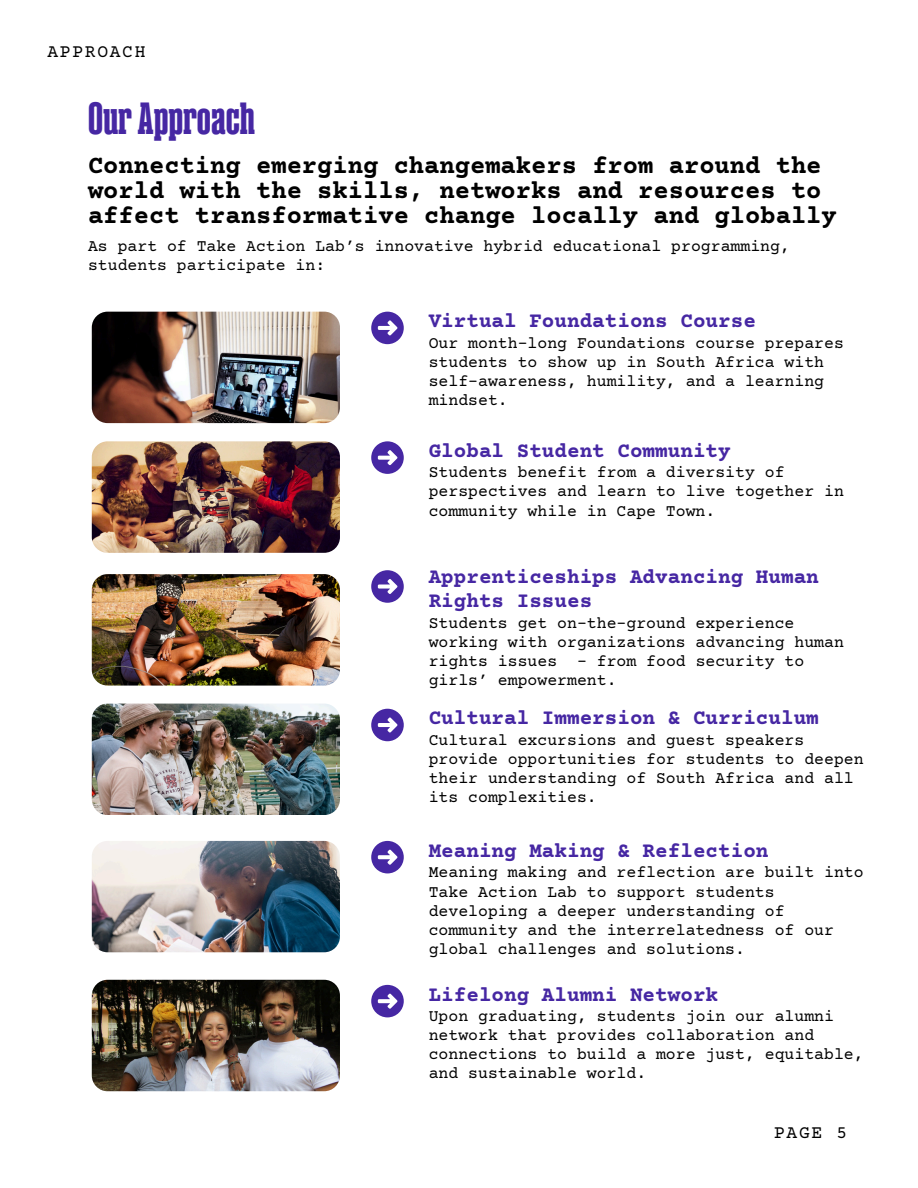
<style>
.page{position:relative;width:918px;height:1188px;background:#fff}
.page>*{position:absolute;margin:0;border:0;box-sizing:border-box;transform-origin:0 0}
.t1{font:800 45px "Magno Serif";color:#4627a3}
.t2{font:700 25.5px/24.8px "Courier Prime";color:#000}
.t3{font:700 21px/24.8px "Courier Prime";color:#4627a3}
.t4{font:18px "Courier Prime";letter-spacing:.095em;color:#000}
.t5{font:16.5px/19.2px "Courier Prime";color:#000}
</style>
<div class="page">
<img style="left:92px;top:441px;width:248px;height:112px;border-radius:16px">
<img style="left:92px;top:574px;width:248px;height:111px;border-radius:16px">
<img style="left:92px;top:704px;width:248px;height:111px;border-radius:16px">
<img style="left:92px;top:841px;width:248px;height:111px;border-radius:16px">
<img style="left:92px;top:980px;width:248px;height:111px;border-radius:16px">
<img style="left:92px;top:312px;width:248px;height:111px;border-radius:16px">
<svg style="left:371px;top:312px;width:33px;height:32px"></svg>
<svg style="left:371px;top:441px;width:33px;height:33px"></svg>
<svg style="left:371px;top:570px;width:33px;height:33px"></svg>
<svg style="left:371px;top:709px;width:33px;height:32px"></svg>
<svg style="left:371px;top:841px;width:33px;height:32px"></svg>
<svg style="left:371px;top:985px;width:33px;height:32px"></svg>
<h3 class="t4" style="left:47px;top:43px;width:100px">APPROACH</h3>
<p class="t1" style="left:88px;top:95px;width:169px">OurApproach</p>
<p class="t2" style="left:88px;top:155px;width:750px">Connecting emerging changemakers from around the world with the skills, networks and resources to affect transformative change locally and globally</p>
<p class="t5" style="left:88px;top:238px;width:703px">As part of Take Action Lab’s innovative hybrid educational programming, students participate in:</p>
<p class="t3" style="left:429px;top:310px;width:329px">Virtual Foundations Course</p>
<p class="t5" style="left:429px;top:334px;width:417px">Our month-long Foundations course prepares students to show up in South Africa with self-awareness, humility, and a learning mindset.</p>
<h2 class="t3" style="left:429px;top:440px;width:304px">Global Student Community</h2>
<p class="t5" style="left:429px;top:464px;width:417px">Students benefit from a diversity of perspectives and learn to live together in community while in Cape Town.</p>
<p class="t3" style="left:429px;top:566px;width:392px">Apprenticeships Advancing Human<br>Rights Issues</p>
<p class="t5" style="left:429px;top:614px;width:417px">Students get on-the-ground experience working with organizations advancing human rights issues – from food security to girls’ empowerment.</p>
<p class="t3" style="left:429px;top:707px;width:392px">Cultural Immersion &amp; Curriculum</p>
<p class="t5" style="left:429px;top:731px;width:436px">Cultural excursions and guest speakers provide opportunities for students to deepen their understanding of South Africa and all its complexities.</p>
<p class="t3" style="left:429px;top:840px;width:341px">Meaning Making &amp; Reflection</p>
<p class="t5" style="left:429px;top:864px;width:436px">Meaning making and reflection are built into Take Action Lab to support students developing a deeper understanding of community and the interrelatedness of our global challenges and solutions.</p>
<p class="t3" style="left:429px;top:984px;width:291px">Lifelong Alumni Network</p>
<p class="t5" style="left:429px;top:1008px;width:436px">Upon graduating, students join our alumni network that provides collaboration and connections to build a more just, equitable, and sustainable world.</p>
<h1 class="t4" style="left:774px;top:1124px;width:75px">PAGE 5</h1>
</div>
